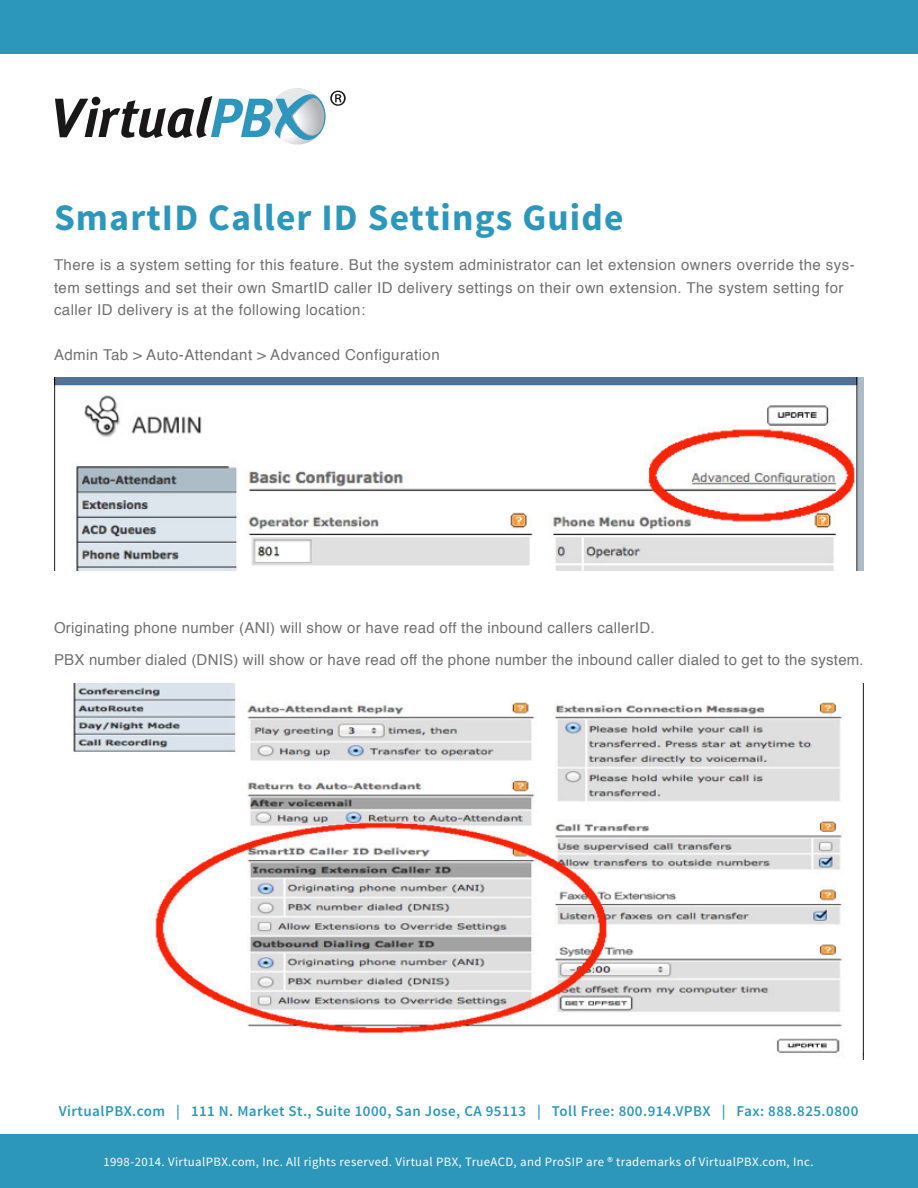
<style>
.page{position:relative;width:918px;height:1188px;background:#fff}
.page>*{position:absolute;margin:0;border:0;box-sizing:border-box;transform-origin:0 0}
.Subheader{font:700 37.5px "Source Sans Pro";letter-spacing:.03em;color:#2d97bb}
.Paragraph_Style_1{font:15px/22.5px "Helvetica";letter-spacing:.03em;color:#707070}
.t1{font:600 15px "Source Sans Pro";letter-spacing:.03em;color:#2d97bb}
.t2{font:12.75px "Source Sans Pro";letter-spacing:.03em;color:#fff}
</style>
<div class="page">
<div style="left:0;top:1134px;width:918px;height:54px;background:#2d97bb"></div>
<div style="left:0;top:0;width:918px;height:54px;background:#2d97bb"></div>
<svg style="left:55px;top:88px;width:291px;height:57px"></svg>
<img style="left:54px;top:378px;width:810px;height:193px">
<img style="left:73px;top:684px;width:791px;height:376px">
<p class="Subheader" style="left:54px;top:193px;width:571px">SmartID Caller ID Settings Guide</p>
<p class="Paragraph_Style_1" style="left:54px;top:254px;width:802px">There is a system setting for this feature. But the system administrator can let extension owners override the sys&shy;tem settings and set their own SmartID caller ID delivery settings on their own extension. The system setting for caller ID delivery is at the following location:</p>
<p class="Paragraph_Style_1" style="left:54px;top:344px;width:387px">Admin Tab &gt; Auto-Attendant &gt; Advanced Configuration</p>
<p class="Paragraph_Style_1" style="left:54px;top:617px;width:602px">Originating phone number (ANI) will show or have read off the inbound callers callerID.</p>
<p class="Paragraph_Style_1" style="left:54px;top:649px;width:811px">PBX number dialed (DNIS) will show or have read off the phone number the inbound caller dialed to get to the system.</p>
<p class="t1" style="left:59px;top:1101px;width:801px">VirtualPBX.com | 111 N. Market St., Suite 1000, San Jose, CA 95113 | Toll Free: 800.914.VPBX | Fax: 888.825.0800</p>
<p class="t2" style="left:103px;top:1154px;width:712px">1998-2014. VirtualPBX.com, Inc. All rights reserved. Virtual PBX, TrueACD, and ProSIP are ® trademarks of VirtualPBX.com, Inc.</p>
</div>
